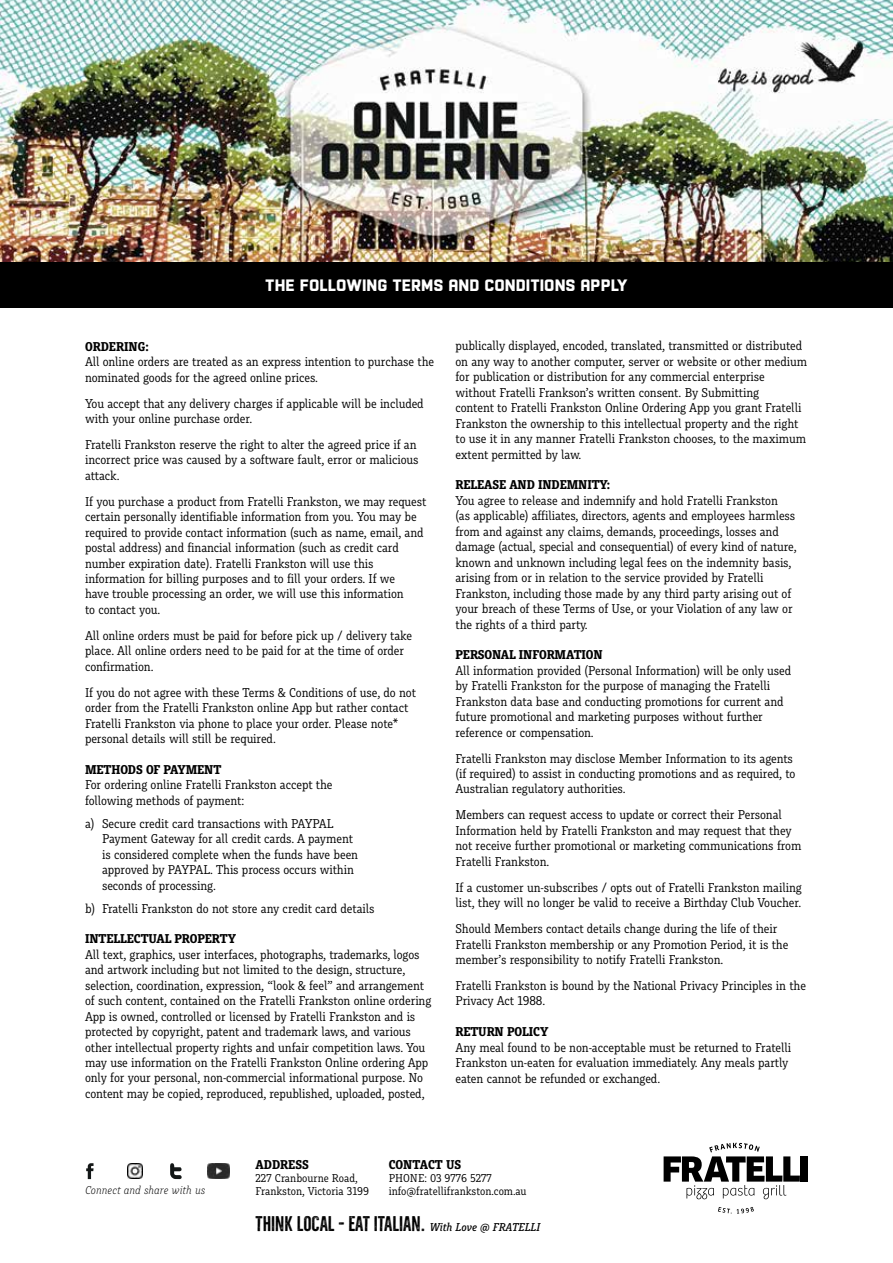
<style>
.page{position:relative;width:893px;height:1263px;background:#fff}
.page>*{position:absolute;margin:0;border:0;box-sizing:border-box;transform-origin:0 0}
.t1{font:700 19.5px "Bellfort Press";color:#000}
.t2{font:700 16.5px "Racon Basic";color:#fff}
.t3{font:13.5px/15.5px "Muriza Basic";letter-spacing:-.01em;color:#000}
.t4{font:700 13.5px "Muriza Basic";letter-spacing:-.01em;color:#000}
.t5{font:12px/12.8px "Muriza Basic";color:#000}
.t6{font:italic 300 12px "Muriza Basic";color:#000}
.s1{font-family:"Muriza Basic";font-weight:500;font-style:italic;font-size:12px}
</style>
<div class="page">
<img style="left:0;top:0;width:893px;height:263px">
<div style="left:0;top:263px;width:893px;height:45px;background:#000"></div>
<svg style="left:86px;top:1163px;width:8px;height:16px"></svg>
<svg style="left:170px;top:1163px;width:12px;height:16px"></svg>
<div style="left:801px;top:1156px;width:7px;height:25px;background:#000"></div>
<svg style="left:664px;top:1143px;width:136px;height:56px"></svg>
<svg style="left:718px;top:1207px;width:36px;height:6px"></svg>
<img style="left:208px;top:1163px;width:21px;height:15px">
<img style="left:127px;top:1163px;width:15px;height:16px">
<p class="t2" style="left:265px;top:275px;width:364px">THE FOLLOWING TERMS AND CONDITIONS APPLY</p>
<p class="t4" style="left:85px;top:338px;width:65px">ORDERING:</p>
<p class="t3" style="left:85px;top:354px;width:351px">All online orders are treated as an express intention to purchase the nominated goods for the agreed online prices.</p>
<p class="t3" style="left:85px;top:395px;width:340px">You accept that any delivery charges if applicable will be included with your online purchase order.</p>
<p class="t3" style="left:85px;top:437px;width:335px">Fratelli Frankston reserve the right to alter the agreed price if an incorrect price was caused by a software fault, error or malicious attack.</p>
<p class="t3" style="left:85px;top:493px;width:343px">If you purchase a product from Fratelli Frankston, we may request certain personally identifiable information from you. You may be required to provide contact information (such as name, email, and postal address) and financial information (such as credit card number expiration date). Fratelli Frankston will use this information for billing purposes and to fill your orders. If we<br>have trouble processing an order, we will use this information<br>to contact you.</p>
<p class="t3" style="left:85px;top:627px;width:328px">All online orders must be paid for before pick up / delivery take place. All online orders need to be paid for at the time of order confirmation.</p>
<p class="t3" style="left:85px;top:684px;width:332px">If you do not agree with these Terms &amp; Conditions of use, do not order from the Fratelli Frankston online App but rather contact Fratelli Frankston via phone to place your order. Please note* personal details will still be required.</p>
<p class="t4" style="left:85px;top:762px;width:138px">METHODS OF PAYMENT</p>
<p class="t3" style="left:85px;top:777px;width:249px">For ordering online Fratelli Frankston accept the following methods of payment:</p>
<p class="t3" style="left:102px;top:815px;width:258px;text-indent:-17px">a) Secure credit card transactions with PAYPAL Payment Gateway for all credit cards. A payment is considered complete when the funds have been approved by PAYPAL. This process occurs within seconds of processing.</p>
<p class="t3" style="left:85px;top:900px;width:291px">b) Fratelli Frankston do not store any credit card details</p>
<p class="t4" style="left:85px;top:931px;width:152px">INTELLECTUAL PROPERTY</p>
<p class="t3" style="left:85px;top:946px;width:348px">All text, graphics, user interfaces, photographs, trademarks, logos and artwork including but not limited to the design, structure, selection, coordination, expression, “look &amp; feel” and arrangement of such content, contained on the Fratelli Frankston online ordering App is owned, controlled or licensed by Fratelli Frankston and is protected by copyright, patent and trademark laws, and various other intellectual property rights and unfair competition laws. You may use information on the Fratelli Frankston Online ordering App only for your personal, non-commercial informational purpose. No content may be copied, reproduced, republished, uploaded, posted,</p>
<p class="t3" style="left:455px;top:338px;width:353px">publically displayed, encoded, translated, transmitted or distributed on any way to another computer, server or website or other medium for publication or distribution for any commercial enterprise without Fratelli Frankson’s written consent. By Submitting<br>content to Fratelli Frankston Online Ordering App you grant Fratelli Frankston the ownership to this intellectual property and the right to use it in any manner Fratelli Frankston chooses, to the maximum extent permitted by law.</p>
<p class="t4" style="left:455px;top:477px;width:156px">RELEASE AND INDEMNITY:</p>
<p class="t3" style="left:455px;top:493px;width:343px">You agree to release and indemnify and hold Fratelli Frankston<br>(as applicable) affiliates, directors, agents and employees harmless from and against any claims, demands, proceedings, losses and damage (actual, special and consequential) of every kind of nature, known and unknown including legal fees on the indemnity basis, arising from or in relation to the service provided by Fratelli Frankston, including those made by any third party arising out of your breach of these Terms of Use, or your Violation of any law or the rights of a third party.</p>
<p class="t4" style="left:455px;top:647px;width:149px">PERSONAL INFORMATION</p>
<p class="t3" style="left:455px;top:662px;width:337px">All information provided (Personal Information) will be only used by Fratelli Frankston for the purpose of managing the Fratelli Frankston data base and conducting promotions for current and future promotional and marketing purposes without further reference or compensation.</p>
<p class="t3" style="left:455px;top:750px;width:341px">Fratelli Frankston may disclose Member Information to its agents (if required) to assist in conducting promotions and as required, to<br>Australian regulatory authorities.</p>
<p class="t3" style="left:455px;top:807px;width:347px">Members can request access to update or correct their Personal Information held by Fratelli Frankston and may request that they not receive further promotional or marketing communications from Fratelli Frankston.</p>
<p class="t3" style="left:455px;top:879px;width:348px">If a customer un-subscribes / opts out of Fratelli Frankston mailing list, they will no longer be valid to receive a Birthday Club Voucher.</p>
<p class="t3" style="left:455px;top:921px;width:334px">Should Members contact details change during the life of their<br>Fratelli Frankston membership or any Promotion Period, it is the member’s responsibility to notify Fratelli Frankston.</p>
<p class="t3" style="left:455px;top:977px;width:352px">Fratelli Frankston is bound by the National Privacy Principles in the<br>Privacy Act 1988.</p>
<p class="t4" style="left:455px;top:1024px;width:94px">RETURN POLICY</p>
<p class="t3" style="left:455px;top:1039px;width:337px">Any meal found to be non-acceptable must be returned to Fratelli<br>Frankston un-eaten for evaluation immediately. Any meals partly eaten cannot be refunded or exchanged.</p>
<p class="t4" style="left:256px;top:1156px;width:55px">ADDRESS</p>
<p class="t5" style="left:256px;top:1171px;width:115px">227 Cranbourne Road,<br>Frankston, Victoria 3199</p>
<p class="t4" style="left:389px;top:1156px;width:74px">CONTACT US</p>
<p class="t5" style="left:389px;top:1171px;width:105px">PHONE: 03 9776 5277</p>
<p class="t6" style="left:85px;top:1183px;width:122px">Connect and share with us</p>
<p class="t5" style="left:389px;top:1184px;width:139px">info@fratellifrankston.com.au</p>
<h1 class="t1" style="left:256px;top:1212px;width:286px">THINK LOCAL - EAT ITALIAN. <span class="s1">With Love @ FRATELLI</span></h1>
</div>
